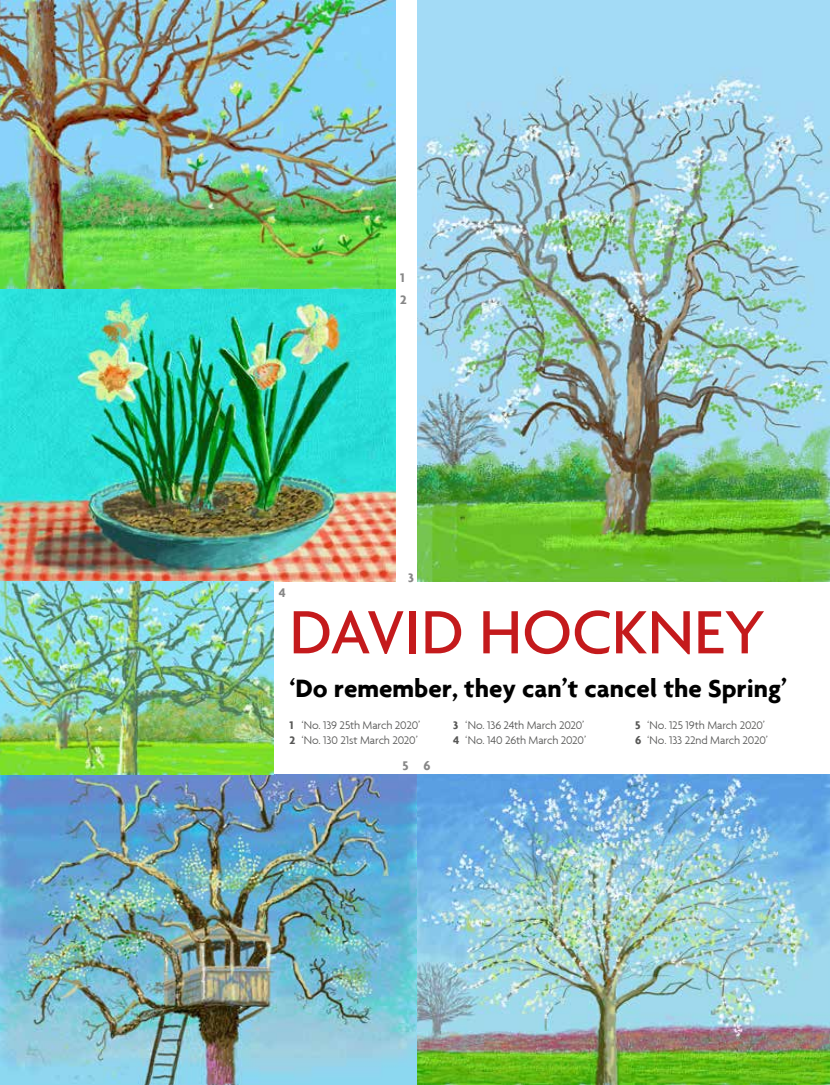
<style>
.page{position:relative;width:830px;height:1085px;background:#fff}
.page>*{position:absolute;margin:0;border:0;box-sizing:border-box;transform-origin:0 0}
.t1{font:500 66px "Agenda";color:#c41a1c}
.t2{font:700 27px "Agenda";color:#000}
.t3{font:700 13.5px "Agenda";color:#878787}
.t4{font:300 12px/14.4px "Agenda";letter-spacing:-.015em;color:#575756}
.s1{font-weight:700}
</style>
<div class="page">
<img style="left:0;top:773px;width:829px;height:311px">
<img style="left:0;top:0;width:395px;height:581px">
<img style="left:417px;top:0;width:412px;height:581px">
<img style="left:0;top:581px;width:273px;height:192px">
<p class="t3" style="left:400px;top:269px;width:6px">1</p>
<p class="t3" style="left:400px;top:291px;width:8px">2</p>
<p class="t3" style="left:279px;top:584px;width:9px">4</p>
<p class="t3" style="left:408px;top:569px;width:7px">3</p>
<h1 class="t1" style="left:289px;top:592px;width:476px">DAVID HOCKNEY</h1>
<h2 class="t2" style="left:289px;top:672px;width:499px">‘Do remember, they can’t cancel the Spring’</h2>
<p class="t4" style="left:289px;top:717px;width:132px"><span class="s1">1</span> ‘No. 139 25th March 2020’<br><span class="s1">2</span> ‘No. 130 21st March 2020’</p>
<p class="t4" style="left:453px;top:717px;width:134px"><span class="s1">3</span> ‘No. 136 24th March 2020’<br><span class="s1">4</span> ‘No. 140 26th March 2020’</p>
<p class="t4" style="left:635px;top:717px;width:134px"><span class="s1">5</span> ‘No. 125 19th March 2020’<br><span class="s1">6</span> ‘No. 133 22nd March 2020’</p>
<p class="t3" style="left:402px;top:757px;width:30px">5 6</p>
</div>
